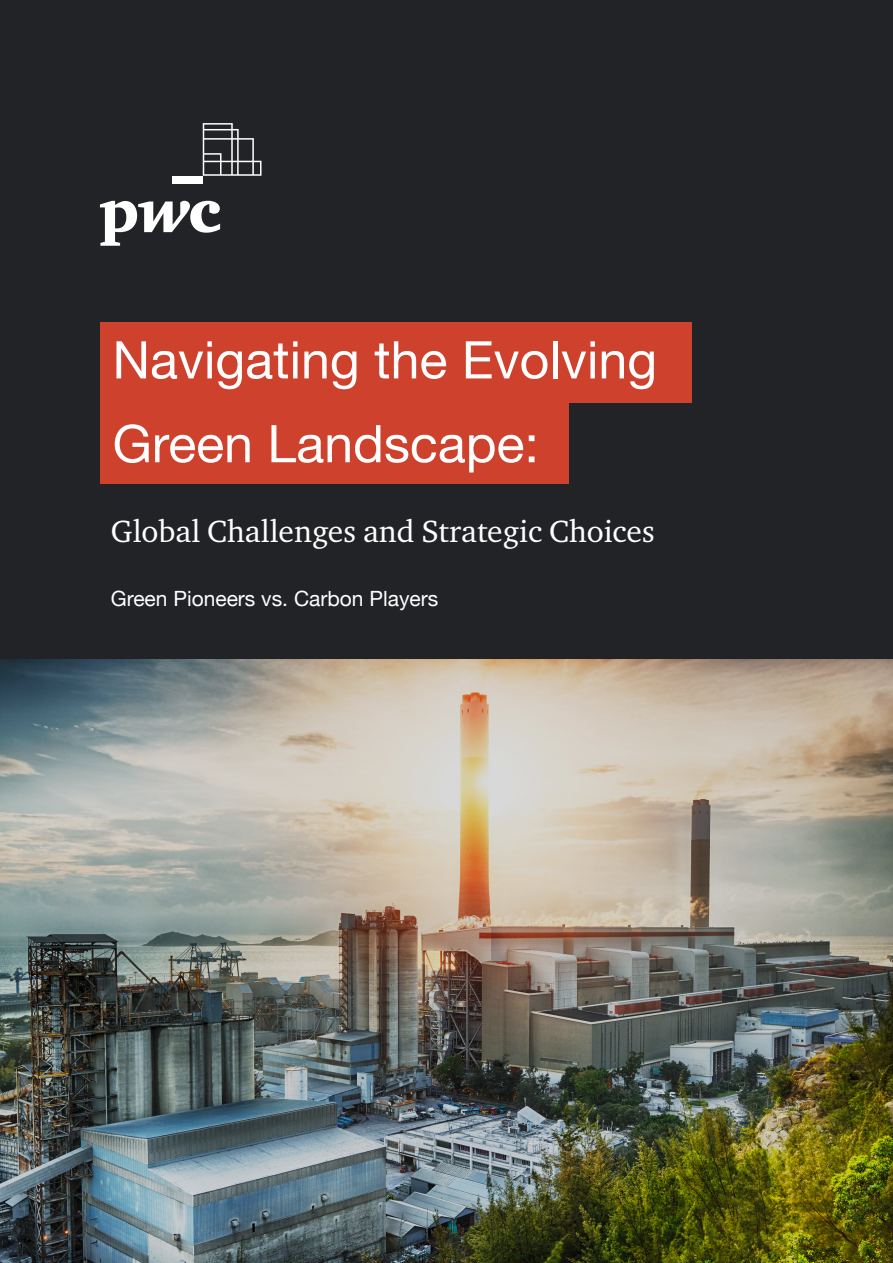
<style>
.page{position:relative;width:893px;height:1263px;background:#222327}
.page>*{position:absolute;margin:0;border:0;box-sizing:border-box;transform-origin:0 0}
.t1{font:51.9px "Helvetica Neue";color:#fff}
.t2{font:31.5px "ITC Charter Com Rergular";color:#fff}
.t3{font:21px "Helvetica Neue";color:#fff}
</style>
<div class="page">
<div style="left:100px;top:322px;width:591px;height:81px;background:#ce412d"></div>
<div style="left:100px;top:403px;width:469px;height:80px;background:#ce412d"></div>
<svg style="left:100px;top:201px;width:120px;height:45px"></svg>
<div style="left:173px;top:176px;width:30px;height:7px;background:#fff"></div>
<svg style="left:203px;top:123px;width:58px;height:53px"></svg>
<img style="left:0;top:659px;width:893px;height:604px">
<p class="t1" style="left:112px;top:322px;width:546px">Navigating the Evolving</p>
<p class="t1" style="left:112px;top:406px;width:428px">Green Landscape:</p>
<p class="t2" style="left:111px;top:512px;width:545px">Global Challenges and Strategic Choices</p>
<p class="t3" style="left:111px;top:584px;width:329px">Green Pioneers vs. Carbon Players</p>
</div>
